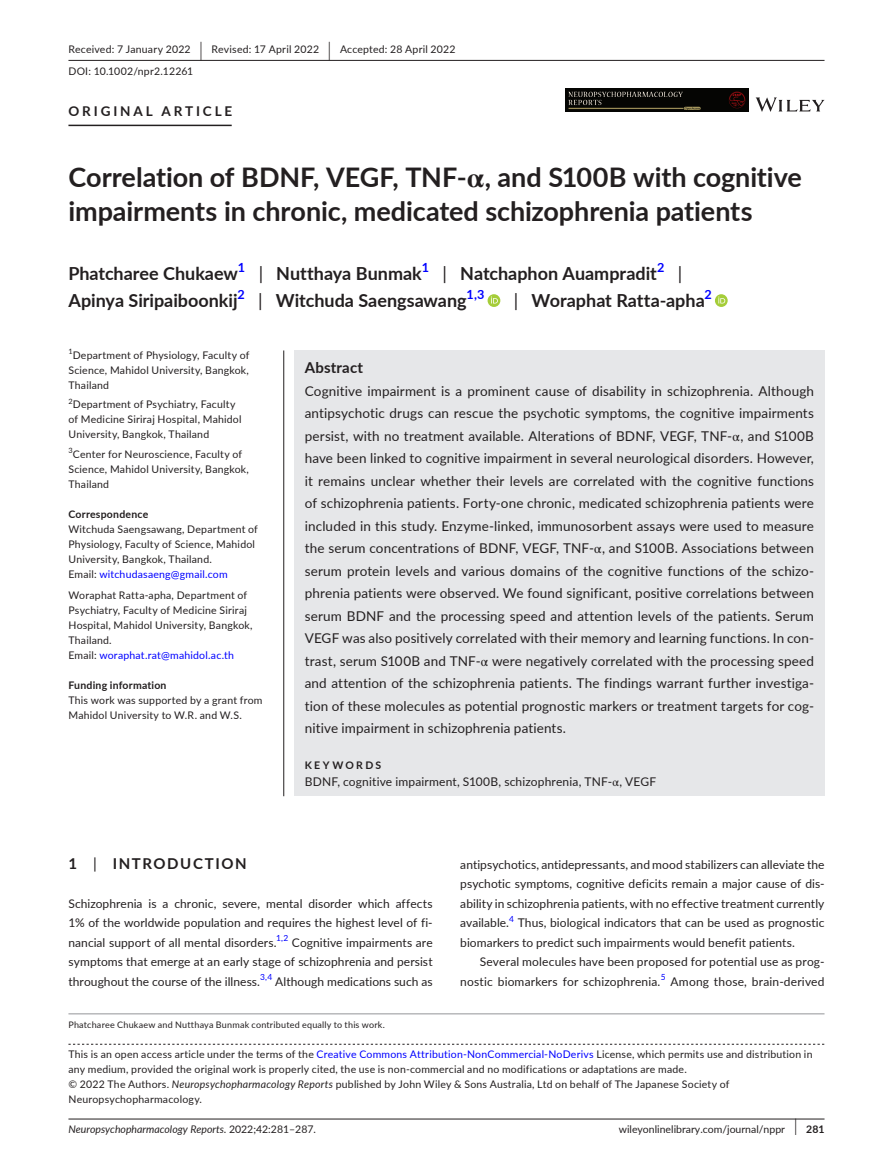
<style>
.page{position:relative;width:893px;height:1174px;background:#fff}
.page>*{position:absolute;margin:0;border:0;box-sizing:border-box;transform-origin:0 0}
.t1{font:700 27px/34.5px "Lato";letter-spacing:-.005em;color:#231f20}
.t2{font:700 18px "Lato";color:#231f20}
.t3{font:18px "Lato";color:#231f20}
.t4{font:700 15px "Lato";letter-spacing:.1em;color:#231f20}
.t5{font:700 15px "Lato";letter-spacing:.015em;color:#231f20}
.t6{font:13.5px/22.5px "Lato";letter-spacing:.01em;color:#231f20;text-align:justify}
.t7{font:700 13.5px "Lato";letter-spacing:.215em;color:#231f20}
.t8{font:700 12.6px "Lato";color:#00f}
.t9{font:12px/19.5px "Lato";letter-spacing:.01em;color:#231f20;text-align:justify}
.t10{font:10.5px/15px "Lato";letter-spacing:.02em;color:#231f20}
.t11{font:italic 10.5px "Lato";color:#231f20}
.t12{font:10.5px "Lato";color:#231f20}
.t13{font:700 10.5px "Lato";letter-spacing:.02em;color:#231f20}
.t14{font:700 10.5px "Lato";letter-spacing:.22em;color:#231f20}
.t15{font:9px "Lato";letter-spacing:.025em;color:#231f20}
.t16{font:8.4px "Lato";color:#00f}
.t17{font:7.35px "Lato";color:#231f20}
.s1{font-size:19.65px}
.s2{font-family:"STIX"}
.s3{font-weight:400}
.s4{color:#00f}
.s5{font-style:italic}
.s6{font-style:normal}
.s7{font-size:17.4px}
.s8{font-weight:700}
</style>
<div class="page">
<hr style="left:68px;top:1118px;width:756px;height:1px;background:#231f20">
<svg style="left:756px;top:97px;width:68px;height:15px"></svg>
<img style="left:566px;top:88px;width:182px;height:24px">
<hr style="left:68px;top:60px;width:756px;height:1px;background:#231f20">
<hr style="left:68px;top:125px;width:164px;height:1px;background:#231f20">
<svg style="left:488px;top:294px;width:12px;height:13px"></svg>
<svg style="left:491px;top:296px;width:7px;height:7px"></svg>
<svg style="left:715px;top:294px;width:13px;height:13px"></svg>
<svg style="left:718px;top:296px;width:7px;height:7px"></svg>
<svg style="left:68px;top:1043px;width:756px;height:1px"></svg>
<hr style="left:68px;top:1013px;width:756px;height:1px;background:#939598">
<div style="left:294px;top:350px;width:530px;height:446px;background:#e6e7e9"></div>
<hr style="left:283px;top:350px;width:1px;height:446px;background:#231f20">
<p class="t10" style="left:68px;top:38px;width:389px;line-height:21.8px">Received: 7 January 2022 <span class="s1">|</span> Revised: 17 April 2022 <span class="s1">|</span> Accepted: 28 April 2022<br>DOI: 10.1002/npr2.12261</p>
<p class="t7" style="left:68px;top:101px;width:165px">ORIGINAL ARTICLE</p>
<h1 class="t1" style="left:68px;top:159px;width:735px">Correlation of BDNF, VEGF, TNF-<span class="s2">α</span>, and S100B with cognitive impairments in chronic, medicated schizophrenia patients</h1>
<h2 class="t2" style="left:68px;top:260px;width:171px">Phatcharee Chukaew</h2>
<p class="t8" style="left:238px;top:258px;width:9px">1</p>
<h2 class="t2" style="left:259px;top:260px;width:165px"><span class="s3">|</span> Nutthaya Bunmak</h2>
<p class="t8" style="left:422px;top:258px;width:9px">1</p>
<h2 class="t2" style="left:443px;top:260px;width:216px"><span class="s3">|</span> Natchaphon Auampradit</h2>
<p class="t8" style="left:657px;top:258px;width:9px">2</p>
<h2 class="t3" style="left:678px;top:260px;width:6px">|</h2>
<h2 class="t2" style="left:68px;top:287px;width:171px">Apinya Siripaiboonkij</h2>
<p class="t8" style="left:237px;top:285px;width:9px">2</p>
<h2 class="t2" style="left:258px;top:287px;width:210px"><span class="s3">|</span> Witchuda Saengsawang</h2>
<p class="t8" style="left:466px;top:285px;width:20px">1,3</p>
<h2 class="t2" style="left:514px;top:287px;width:192px"><span class="s3">|</span> Woraphat Ratta-apha</h2>
<p class="t8" style="left:705px;top:285px;width:9px">2</p>
<p class="t17" style="left:68px;top:346px;width:6px">1</p>
<p class="t10" style="left:68px;top:347px;width:183px;text-align:justify;text-indent:4px">Department of Physiology, Faculty of Science, Mahidol University, Bangkok, Thailand</p>
<p class="t17" style="left:68px;top:396px;width:6px">2</p>
<p class="t10" style="left:68px;top:397px;width:175px;text-indent:4px">Department of Psychiatry, Faculty of Medicine Siriraj Hospital, Mahidol<br>University, Bangkok, Thailand</p>
<p class="t10" style="left:68px;top:446px;width:182px"><sup>3</sup>Center for Neuroscience, Faculty of<br>Science, Mahidol University, Bangkok,<br>Thailand</p>
<p class="t13" style="left:68px;top:506px;width:81px">Correspondence</p>
<p class="t10" style="left:68px;top:521px;width:191px">Witchuda Saengsawang, Department of Physiology, Faculty of Science, Mahidol University, Bangkok, Thailand.<br>Email: <span class="s4">witchudasaeng@gmail.com</span></p>
<p class="t10" style="left:68px;top:587px;width:186px">Woraphat Ratta-apha, Department of Psychiatry, Faculty of Medicine Siriraj Hospital, Mahidol University, Bangkok, Thailand.<br>Email: <span class="s4">woraphat.rat@mahidol.ac.th</span></p>
<p class="t13" style="left:68px;top:677px;width:100px">Funding information</p>
<p class="t10" style="left:68px;top:692px;width:196px">This work was supported by a grant from<br>Mahidol University to W.R. and W.S.</p>
<p class="t5" style="left:305px;top:356px;width:60px">Abstract</p>
<p class="t6" style="left:305px;top:379px;width:511px">Cognitive impairment is a prominent cause of disability in schizophrenia. Although antipsychotic drugs can rescue the psychotic symptoms, the cognitive impairments persist, with no treatment available. Alterations of BDNF, VEGF, TNF-<span class="s2">α</span>, and S100B have been linked to cognitive impairment in several neurological disorders. However, it remains unclear whether their levels are correlated with the cognitive functions of schizophrenia patients. Forty-one chronic, medicated schizophrenia patients were included in this study. Enzyme-linked, immunosorbent assays were used to measure the serum concentrations of BDNF, VEGF, TNF-<span class="s2">α</span>, and S100B. Associations between serum protein levels and various domains of the cognitive functions of the schizo&shy;phrenia patients were observed. We found significant, positive correlations between serum BDNF and the processing speed and attention levels of the patients. Serum VEGF was also positively correlated with their memory and learning functions. In con&shy;trast, serum S100B and TNF-<span class="s2">α</span> were negatively correlated with the processing speed and attention of the schizophrenia patients. The findings warrant further investiga&shy;tion of these molecules as potential prognostic markers or treatment targets for cog&shy;nitive impairment in schizophrenia patients.</p>
<p class="t14" style="left:305px;top:757px;width:78px">KEYWORDS</p>
<p class="t9" style="left:305px;top:771px;width:353px">BDNF, cognitive impairment, S100B, schizophrenia, TNF-<span class="s2">α</span>, VEGF</p>
<p class="t4" style="left:68px;top:852px;width:180px">1 <span class="s3">|</span> INTRODUCTION</p>
<p class="t9" style="left:68px;top:893px;width:366px">Schizophrenia is a chronic, severe, mental disorder which affects 1% of the worldwide population and requires the highest level of fi&shy;nancial support of all mental disorders.</p>
<p class="t16" style="left:276px;top:932px;width:14px">1,2</p>
<p class="t9" style="left:68px;top:932px;width:366px;text-indent:223px">Cognitive impairments are symptoms that emerge at an early stage of schizophrenia and persist throughout the course of the illness.<sup>3,4</sup> Although medications such as</p>
<p class="t15" style="left:68px;top:1018px;width:318px">Phatcharee Chukaew and Nutthaya Bunmak contributed equally to this work.</p>
<p class="t9" style="left:460px;top:854px;width:366px">antipsychotics, antidepressants, and mood stabilizers can alleviate the psychotic symptoms, cognitive deficits remain a major cause of dis&shy;ability in schizophrenia patients, with no effective treatment currently available.<sup>4</sup> Thus, biological indicators that can be used as prognostic biomarkers to predict such impairments would benefit patients.</p>
<p class="t9" style="left:460px;top:951px;width:366px;text-align:right">Several molecules have been proposed for potential use as prog&shy;nostic biomarkers for schizophrenia.<sup>5</sup> Among those, brain-derived</p>
<p class="t10" style="left:68px;top:1046px;width:746px">This is an open access article under the terms of the <span class="s4">Creative Commons Attribution-NonCommercial-NoDerivs</span> License, which permits use and distribution in any medium, provided the original work is properly cited, the use is non-commercial and no modifications or adaptations are made.<br>© 2022 The Authors. <span class="s5">Neuropsychopharmacology Reports</span> published by John Wiley &amp; Sons Australia, Ltd on behalf of The Japanese Society of Neuropsychopharmacology.</p>
<p class="t11" style="left:68px;top:1121px;width:249px">Neuropsychopharmacology Reports. <span class="s6">2022;42:281–287.</span></p>
<p class="t12" style="left:619px;top:1121px;width:207px">wileyonlinelibrary.com/journal/nppr <span class="s7">|</span> <span class="s8">281</span></p>
</div>
